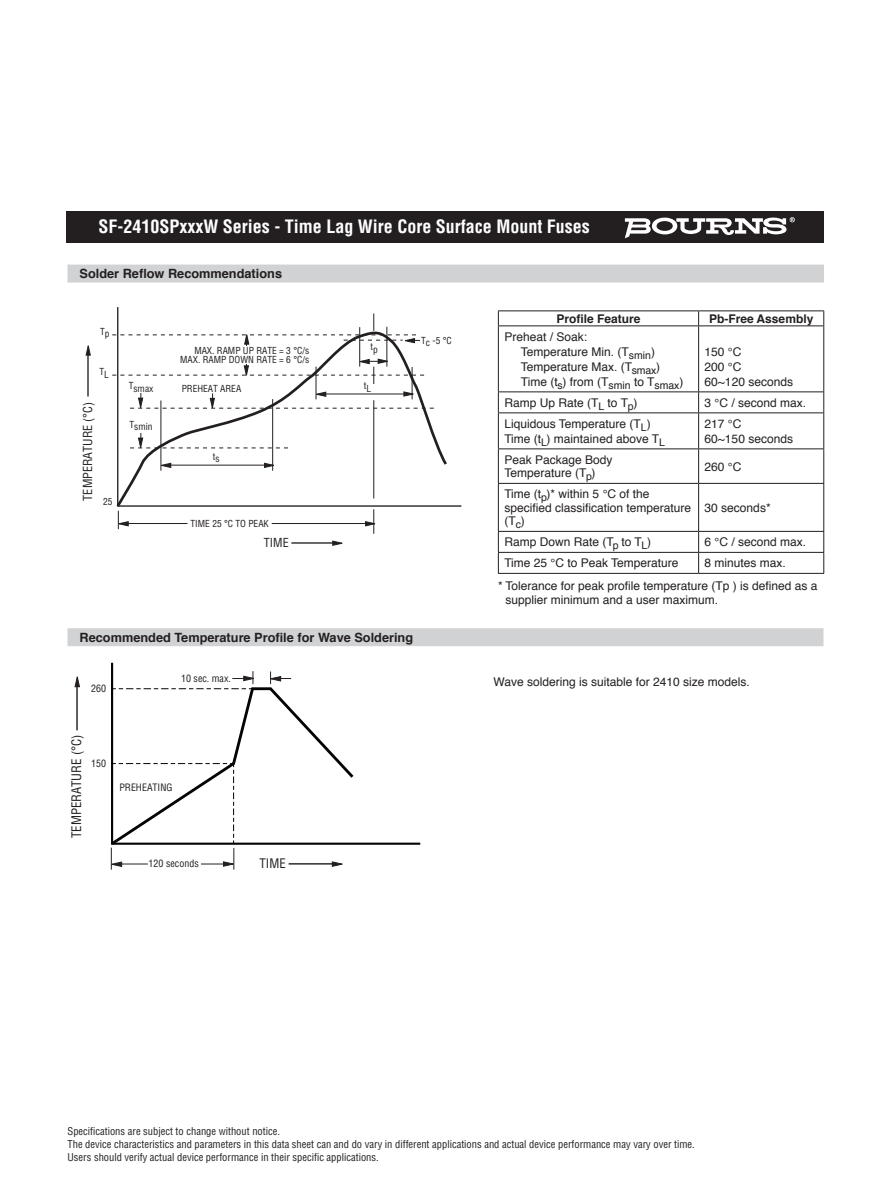
<style>
.page{position:relative;width:891px;height:1188px;background:#fff}
.page>*{position:absolute;margin:0;border:0;box-sizing:border-box;transform-origin:0 0}
.t1{font:700 condensed 18px "Helvetica";color:#fff}
.t2{font:condensed 12.9px "Helvetica";color:#231f20}
.t3{font:700 12.75px "Helvetica";color:#231f20}
.t4{font:condensed 12.15px "Helvetica";color:#231f20}
.negative_type_header{font:12px/15px "Helvetica";color:#231f20}
.t5{font:700 12px "Helvetica";color:#231f20}
.negative_type_header-2{font:condensed 10.5px "Helvetica";color:#231f20}
.t6{font:condensed 10.05px "Helvetica";color:#231f20}
.t7{font:condensed 9.45px/9.4px "Helvetica";color:#231f20;text-align:right}
.s1{font-size:10.05px}
</style>
<div class="page">
<div style="left:67px;top:212px;width:757px;height:31px;background:#231f20"></div>
<svg style="left:625px;top:217px;width:170px;height:21px"></svg>
<div style="left:68px;top:265px;width:756px;height:18px;background:#d1d2d4"></div>
<svg style="left:110px;top:671px;width:246px;height:199px"></svg>
<hr style="left:289px;top:863px;width:46px;height:2px;background:#231f20">
<svg style="left:75px;top:676px;width:5px;height:11px"></svg>
<hr style="left:76px;top:684px;width:2px;height:46px;background:#231f20">
<div style="left:68px;top:628px;width:756px;height:18px;background:#d1d2d4"></div>
<hr style="left:498px;top:310px;width:201px;height:1px;background:#231f20">
<svg style="left:498px;top:311px;width:1px;height:15px"></svg>
<hr style="left:699px;top:310px;width:125px;height:1px;background:#231f20">
<svg style="left:698px;top:311px;width:1px;height:15px"></svg>
<svg style="left:823px;top:311px;width:1px;height:15px"></svg>
<hr style="left:498px;top:326px;width:201px;height:1px;background:#231f20">
<hr style="left:498px;top:326px;width:1px;height:66px;background:#231f20">
<hr style="left:699px;top:326px;width:125px;height:1px;background:#231f20">
<hr style="left:698px;top:326px;width:1px;height:66px;background:#231f20">
<hr style="left:823px;top:326px;width:1px;height:66px;background:#231f20">
<hr style="left:498px;top:392px;width:201px;height:1px;background:#231f20">
<svg style="left:498px;top:392px;width:1px;height:20px"></svg>
<hr style="left:699px;top:392px;width:125px;height:1px;background:#231f20">
<svg style="left:698px;top:392px;width:1px;height:20px"></svg>
<svg style="left:823px;top:392px;width:1px;height:20px"></svg>
<hr style="left:498px;top:412px;width:201px;height:1px;background:#231f20">
<hr style="left:498px;top:413px;width:1px;height:35px;background:#231f20">
<hr style="left:699px;top:412px;width:125px;height:1px;background:#231f20">
<hr style="left:698px;top:413px;width:1px;height:35px;background:#231f20">
<hr style="left:823px;top:413px;width:1px;height:35px;background:#231f20">
<hr style="left:498px;top:448px;width:201px;height:1px;background:#231f20">
<hr style="left:498px;top:449px;width:1px;height:34px;background:#231f20">
<hr style="left:699px;top:448px;width:125px;height:1px;background:#231f20">
<hr style="left:698px;top:449px;width:1px;height:34px;background:#231f20">
<hr style="left:823px;top:449px;width:1px;height:34px;background:#231f20">
<hr style="left:498px;top:483px;width:201px;height:1px;background:#231f20">
<hr style="left:498px;top:484px;width:1px;height:47px;background:#231f20">
<hr style="left:699px;top:483px;width:125px;height:1px;background:#231f20">
<hr style="left:698px;top:484px;width:1px;height:47px;background:#231f20">
<hr style="left:823px;top:484px;width:1px;height:47px;background:#231f20">
<hr style="left:498px;top:531px;width:201px;height:1px;background:#231f20">
<hr style="left:699px;top:531px;width:125px;height:1px;background:#231f20">
<hr style="left:498px;top:552px;width:201px;height:1px;background:#231f20">
<svg style="left:498px;top:532px;width:1px;height:41px"></svg>
<hr style="left:699px;top:552px;width:125px;height:1px;background:#231f20">
<svg style="left:698px;top:532px;width:1px;height:41px"></svg>
<svg style="left:823px;top:532px;width:1px;height:41px"></svg>
<hr style="left:498px;top:573px;width:201px;height:1px;background:#231f20">
<hr style="left:699px;top:573px;width:125px;height:1px;background:#231f20">
<svg style="left:332px;top:541px;width:11px;height:5px"></svg>
<hr style="left:291px;top:542px;width:45px;height:2px;background:#231f20">
<svg style="left:117px;top:511px;width:12px;height:18px"></svg>
<hr style="left:272px;top:523px;width:96px;height:1px;background:#231f20">
<svg style="left:86px;top:345px;width:5px;height:11px"></svg>
<hr style="left:87px;top:352px;width:2px;height:45px;background:#231f20">
<svg style="left:365px;top:509px;width:11px;height:25px"></svg>
<svg style="left:112px;top:314px;width:276px;height:22px"></svg>
<hr style="left:126px;top:523px;width:62px;height:1px;background:#231f20">
<svg style="left:115px;top:327px;width:334px;height:180px"></svg>
<p class="t1" style="left:98px;top:216px;width:493px">SF-2410SPxxxW Series - Time Lag Wire Core Surface Mount Fuses</p>
<p class="t3" style="left:80px;top:263px;width:204px">Solder Reflow Recommendations</p>
<p class="t7" style="left:100px;top:328px;width:11px">Tp</p>
<p class="t7" style="left:99px;top:368px;width:11px">TL</p>
<p class="t7" style="left:129px;top:383px;width:26px">Tsmax</p>
<p class="t7" style="left:130px;top:422px;width:25px">Tsmin</p>
<p class="t4" style="left:80px;top:501px;width:100px;rotate:-90deg">TEMPERATURE (°C)</p>
<p class="t6" style="left:88px;top:406px;width:11px">TL</p>
<p class="t6" style="left:119px;top:421px;width:28px">Tsmax</p>
<p class="t7" style="left:103px;top:497px;width:11px">25</p>
<p class="t7" style="left:180px;top:346px;width:131px">MAX. RAMP UP RATE = 3 °C/s<br>MAX. RAMP DOWN RATE = 6 °C/s</p>
<p class="t7" style="left:182px;top:383px;width:61px">PREHEAT AREA</p>
<p class="t7" style="left:213px;top:453px;width:8px">ts</p>
<p class="t7" style="left:191px;top:518px;width:80px">TIME 25 °C TO PEAK</p>
<p class="t4" style="left:264px;top:535px;width:26px">TIME</p>
<p class="t7" style="left:371px;top:343px;width:9px">tp</p>
<p class="t7" style="left:364px;top:382px;width:20px">tL <sup>t</sup><span class="s1">p</span></p>
<p class="t7" style="left:421px;top:335px;width:32px">Tc -5 °C</p>
<p class="t7" style="left:102px;top:630px;width:16px">260</p>
<p class="t3" style="left:80px;top:627px;width:335px">Recommended Temperature Profile for Wave Soldering</p>
<p class="t6" style="left:91px;top:682px;width:16px">260</p>
<p class="t6" style="left:181px;top:672px;width:51px">10 sec. max.</p>
<p class="t2" style="left:68px;top:838px;width:105px;rotate:-90deg">TEMPERATURE (°C)</p>
<p class="t6" style="left:91px;top:757px;width:16px">150</p>
<p class="t6" style="left:119px;top:782px;width:55px">PREHEATING</p>
<p class="t6" style="left:149px;top:857px;width:52px">120 seconds</p>
<p class="t2" style="left:260px;top:856px;width:28px">TIME</p>
<p class="t5" style="left:556px;top:309px;width:86px">Profile Feature</p>
<p class="t5" style="left:709px;top:309px;width:106px">Pb-Free Assembly</p>
<p class="negative_type_header" style="left:521px;top:330px;width:164px;text-indent:-16px">Preheat / Soak:<br>Temperature Min. (T<sub>smin</sub>)<br>Temperature Max. (T<sub>smax</sub>)<br>Time (t<sub>s</sub>) from (T<sub>smin</sub> to T<sub>smax</sub>)</p>
<p class="negative_type_header" style="left:705px;top:345px;width:90px">150 °C<br>200 °C<br>60~120 seconds</p>
<p class="negative_type_header" style="left:504px;top:396px;width:135px">Ramp Up Rate (T<sub>L</sub> to T<sub>p</sub>)</p>
<p class="negative_type_header" style="left:705px;top:396px;width:103px">3 °C / second max.</p>
<p class="negative_type_header" style="left:504px;top:417px;width:148px">Liquidous Temperature (T<sub>L</sub>)</p>
<p class="negative_type_header" style="left:504px;top:432px;width:162px">Time (t<sub>L</sub>) maintained above T<sub>L</sub></p>
<p class="negative_type_header" style="left:705px;top:417px;width:38px">217 °C</p>
<p class="negative_type_header" style="left:705px;top:432px;width:90px">60~150 seconds</p>
<p class="negative_type_header" style="left:504px;top:453px;width:110px;line-height:13.5px">Peak Package Body<br>Temperature (T<sub>p</sub>)</p>
<p class="negative_type_header" style="left:705px;top:459px;width:38px">260 °C</p>
<p class="negative_type_header" style="left:504px;top:488px;width:188px;line-height:13.5px">Time (t<sub>p</sub>)* within 5 °C of the specified classification temperature (T<sub>c</sub>)</p>
<p class="negative_type_header" style="left:705px;top:501px;width:68px">30 seconds*</p>
<p class="negative_type_header" style="left:504px;top:535px;width:148px">Ramp Down Rate (T<sub>p</sub> to T<sub>L</sub>)</p>
<p class="negative_type_header" style="left:705px;top:535px;width:103px">6 °C / second max.</p>
<p class="negative_type_header" style="left:504px;top:556px;width:176px">Time 25 °C to Peak Temperature</p>
<p class="negative_type_header" style="left:705px;top:556px;width:83px">8 minutes max.</p>
<p class="negative_type_header" style="left:506px;top:578px;width:314px;line-height:14.4px;text-indent:-8px">* Tolerance for peak profile temperature (Tp ) is defined as a supplier minimum and a user maximum.</p>
<p class="negative_type_header" style="left:494px;top:675px;width:258px">Wave soldering is suitable for 2410 size models.</p>
<p class="negative_type_header-2" style="left:68px;top:1125px;width:214px">Specifications are subject to change without notice.</p>
<p class="negative_type_header-2" style="left:68px;top:1137px;width:629px">The device characteristics and parameters in this data sheet can and do vary in different applications and actual device performance may vary over time.</p>
<p class="negative_type_header-2" style="left:68px;top:1150px;width:313px">Users should verify actual device performance in their specific applications.</p>
</div>
